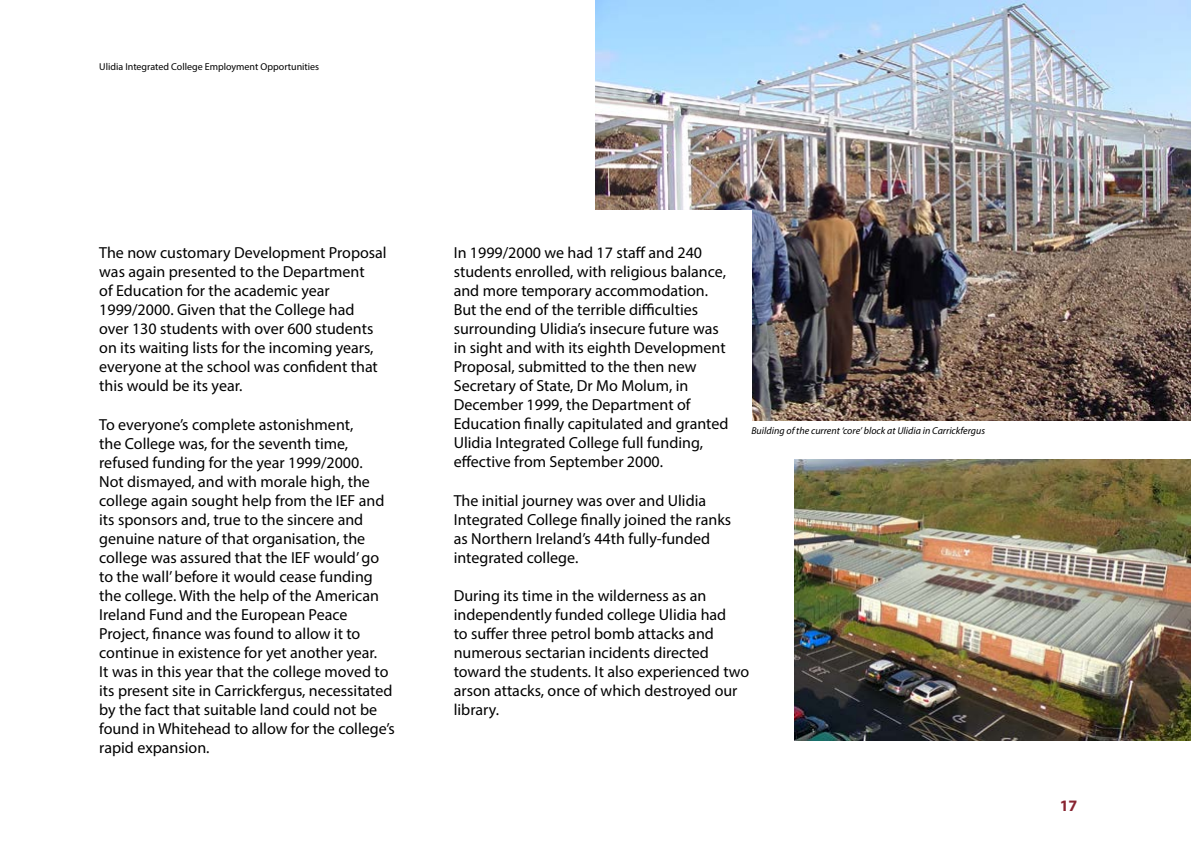
<style>
.page{position:relative;width:1191px;height:842px;background:#fff}
.page>*{position:absolute;margin:0;border:0;box-sizing:border-box;transform-origin:0 0}
.t1{font:16px/19px "Myriad Pro";color:#000}
.t2{font:700 16px "Myriad Pro";color:#892532}
.t3{font:italic 10px "Myriad Pro";color:#000}
.t4{font:10px "Myriad Pro";color:#000}
</style>
<div class="page">
<img style="left:595px;top:0;width:596px;height:421px">
<div style="left:397px;top:210px;width:354px;height:517px;background:#fff"></div>
<img style="left:794px;top:460px;width:397px;height:281px">
<p class="t4" style="left:99px;top:61px;width:221px">Ulidia Integrated College Employment Opportunities</p>
<p class="t1" style="left:99px;top:243px;width:289px">The now customary Development Proposal was again presented to the Department<br>of Education for the academic year 1999/2000. Given that the College had over 130 students with over 600 students on its waiting lists for the incoming years, everyone at the school was confident that this would be its year.</p>
<p class="t1" style="left:99px;top:415px;width:297px">To everyone’s complete astonishment,<br>the College was, for the seventh time, refused funding for the year 1999/2000.<br>Not dismayed, and with morale high, the college again sought help from the IEF and its sponsors and, true to the sincere and genuine nature of that organisation, the college was assured that the IEF would’ go to the wall’ before it would cease funding the college. With the help of the American Ireland Fund and the European Peace Project, finance was found to allow it to continue in existence for yet another year.<br>It was in this year that the college moved to its present site in Carrickfergus, necessitated by the fact that suitable land could not be found in Whitehead to allow for the college’s rapid expansion.</p>
<p class="t1" style="left:454px;top:243px;width:276px">In 1999/2000 we had 17 staff and 240 students enrolled, with religious balance, and more temporary accommodation.<br>But the end of the terrible difficulties surrounding Ulidia’s insecure future was in sight and with its eighth Development Proposal, submitted to the then new Secretary of State, Dr Mo Molum, in December 1999, the Department of Education finally capitulated and granted Ulidia Integrated College full funding, effective from September 2000.</p>
<p class="t1" style="left:454px;top:490px;width:279px">The initial journey was over and Ulidia Integrated College finally joined the ranks as Northern Ireland’s 44th fully-funded integrated college.</p>
<p class="t1" style="left:454px;top:586px;width:297px">During its time in the wilderness as an independently funded college Ulidia had<br>to suffer three petrol bomb attacks and numerous sectarian incidents directed toward the students. It also experienced two arson attacks, once of which destroyed our library.</p>
<p class="t3" style="left:751px;top:425px;width:235px">Building of the current ‘core’ block at Ulidia in Carrickfergus</p>
<p class="t2" style="left:1059px;top:796px;width:19px">17</p>
</div>
